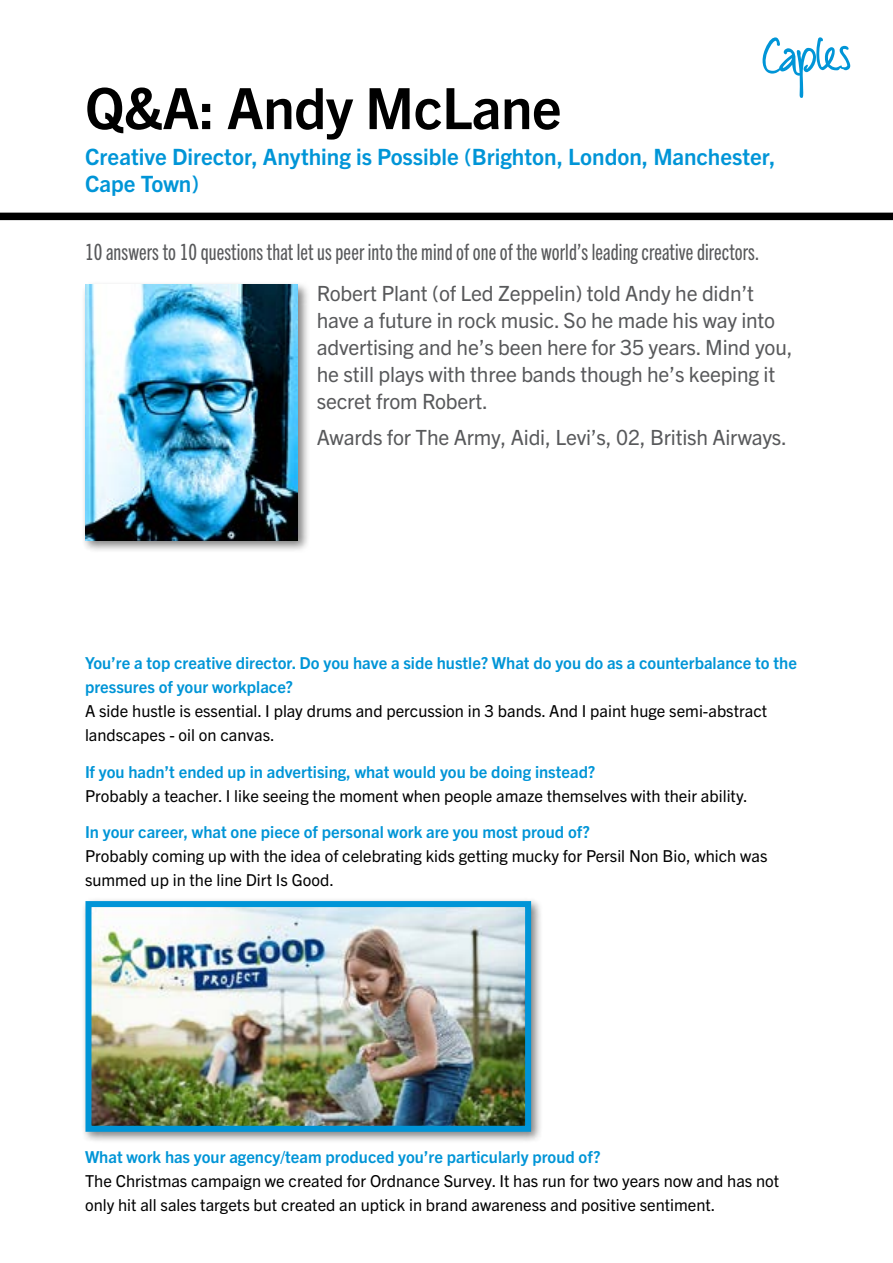
<style>
.page{position:relative;width:893px;height:1263px;background:#fff}
.page>*{position:absolute;margin:0;border:0;box-sizing:border-box;transform-origin:0 0}
.t1{font:700 57px "Trade Gothic Next LT Pro";letter-spacing:-.01em;color:#000}
.t2{font:22.5px "Trade Gothic Next LT Pro Cm";letter-spacing:.005em;color:#58595b}
.t3{font:700 22.5px/27px "Trade Gothic Next LT Pro";color:#0095d7}
.t4{font:21px/27px "Trade Gothic Next LT Pro";letter-spacing:-.01em;color:#58595b}
.t5{font:16.5px/24px "Trade Gothic Next LT Pro";color:#000}
.t6{font:700 16.5px/24px "Trade Gothic Next LT Pro";color:#0095d7}
</style>
<div class="page">
<svg style="left:762px;top:37px;width:89px;height:61px"></svg>
<div style="left:0;top:213px;width:893px;height:7px;background:#000"></div>
<div style="left:81px;top:281px;width:230px;height:272px;background:#000;opacity:.5"></div>
<img style="left:85px;top:285px;width:213px;height:255px">
<div style="left:82px;top:897px;width:462px;height:246px;background:#000;opacity:.5"></div>
<img style="left:92px;top:908px;width:432px;height:217px">
<div style="left:85px;top:901px;width:446px;height:231px;border:6px solid #0095d7"></div>
<h1 class="t1" style="left:85px;top:69px;width:478px">Q&amp;A: Andy McLane</h1>
<h2 class="t3" style="left:85px;top:141px;width:692px">Creative Director, Anything is Possible (Brighton, London, Manchester,<br>Cape Town)</h2>
<h2 class="t2" style="left:85px;top:237px;width:676px">10 answers to 10 questions that let us peer into the mind of one of the world’s leading creative directors.</h2>
<p class="t4" style="left:317px;top:279px;width:477px">Robert Plant (of Led Zeppelin) told Andy he didn’t have a future in rock music. So he made his way into advertising and he’s been here for 35 years. Mind you, he still plays with three bands though he’s keeping it secret from Robert.</p>
<p class="t4" style="left:317px;top:422px;width:472px">Awards for The Army, Aidi, Levi’s, 02, British Airways.</p>
<p class="t6" style="left:85px;top:650px;width:713px">You’re a top creative director. Do you have a side hustle? What do you do as a counterbalance to the pressures of your workplace?</p>
<p class="t5" style="left:85px;top:698px;width:684px">A side hustle is essential. I play drums and percussion in 3 bands. And I paint huge semi-abstract landscapes - oil on canvas.</p>
<p class="t6" style="left:85px;top:758px;width:512px">If you hadn’t ended up in advertising, what would you be doing instead?</p>
<p class="t5" style="left:85px;top:782px;width:664px">Probably a teacher. I like seeing the moment when people amaze themselves with their ability.</p>
<p class="t6" style="left:85px;top:819px;width:506px">In your career, what one piece of personal work are you most proud of?</p>
<p class="t5" style="left:85px;top:843px;width:684px">Probably coming up with the idea of celebrating kids getting mucky for Persil Non Bio, which was summed up in the line Dirt Is Good.</p>
<p class="t6" style="left:85px;top:1144px;width:517px">What work has your agency/team produced you’re particularly proud of?</p>
<p class="t5" style="left:85px;top:1168px;width:696px">The Christmas campaign we created for Ordnance Survey. It has run for two years now and has not only hit all sales targets but created an uptick in brand awareness and positive sentiment.</p>
</div>
